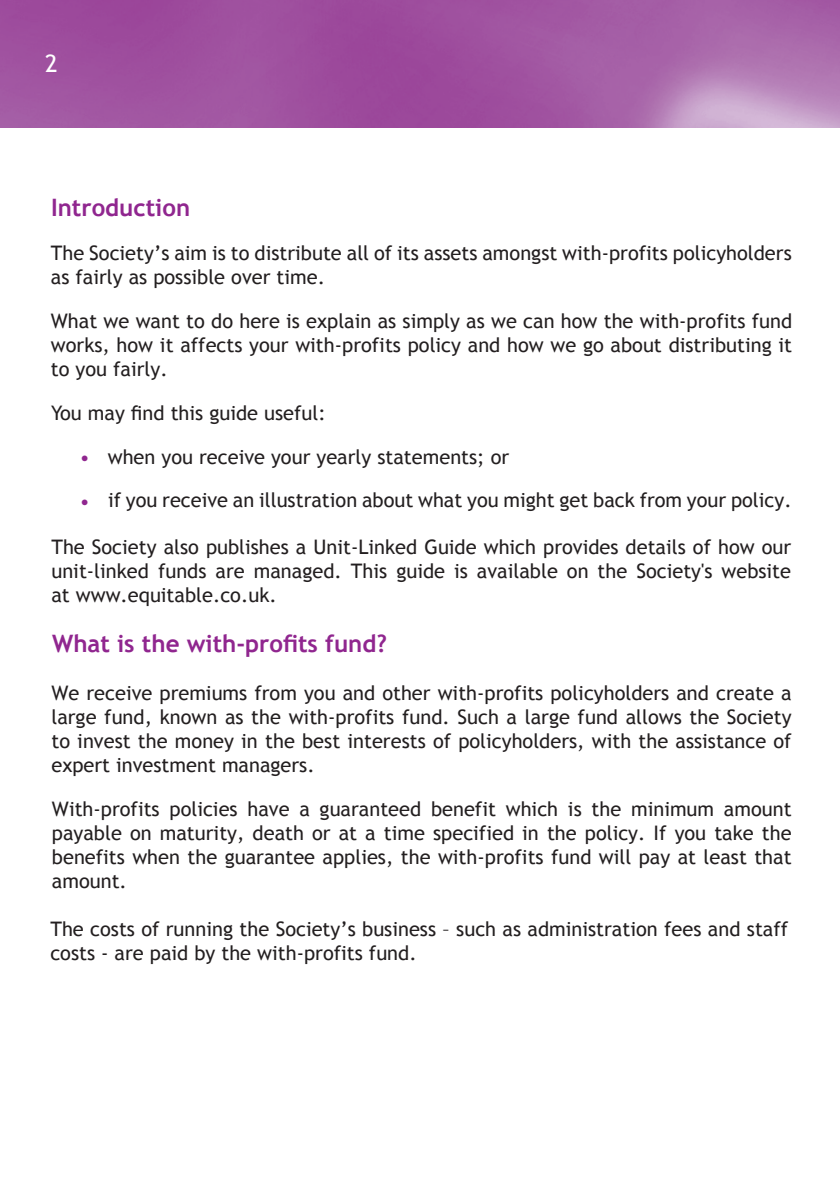
<style>
.page{position:relative;width:840px;height:1191px;background:#fff}
.page>*{position:absolute;margin:0;border:0;box-sizing:border-box;transform-origin:0 0}
.t1{font:700 24px "Trebuchet MS";color:#90268f}
.t2{font:24px "Trebuchet MS";color:#fff}
.t3{font:20px/24px "Trebuchet MS";color:#231f20;text-align:justify}
.s1{color:#90268f}
</style>
<div class="page">
<img style="left:0;top:0;width:839px;height:128px">
<p class="t2" style="left:45px;top:50px;width:14px">2</p>
<p class="t1" style="left:51px;top:193px;width:140px">Introduction</p>
<p class="t3" style="left:51px;top:241px;width:742px">The Society’s aim is to distribute all of its assets amongst with-profits policyholders as fairly as possible over time.</p>
<p class="t3" style="left:51px;top:309px;width:742px">What we want to do here is explain as simply as we can how the with-profits fund works, how it affects your with-profits policy and how we go about distributing it to you fairly.</p>
<p class="t3" style="left:51px;top:401px;width:276px">You may find this guide useful:</p>
<p class="t3" style="left:79px;top:445px;width:431px"><span class="s1">•</span> when you receive your yearly statements; or</p>
<p class="t3" style="left:79px;top:488px;width:713px"><span class="s1">•</span> if you receive an illustration about what you might get back from your policy.</p>
<p class="t3" style="left:51px;top:535px;width:740px">The Society also publishes a Unit-Linked Guide which provides details of how our unit-linked funds are managed. This guide is available on the Society's website at www.equitable.co.uk.</p>
<p class="t1" style="left:52px;top:628px;width:336px">What is the with-profits fund?</p>
<p class="t3" style="left:51px;top:681px;width:741px">We receive premiums from you and other with-profits policyholders and create a large fund, known as the with-profits fund. Such a large fund allows the Society to invest the money in the best interests of policyholders, with the assistance of expert investment managers.</p>
<p class="t3" style="left:52px;top:797px;width:740px">With-profits policies have a guaranteed benefit which is the minimum amount payable on maturity, death or at a time specified in the policy. If you take the benefits when the guarantee applies, the with-profits fund will pay at least that amount.</p>
<p class="t3" style="left:50px;top:917px;width:739px">The costs of running the Society’s business – such as administration fees and staff costs - are paid by the with-profits fund.</p>
</div>
